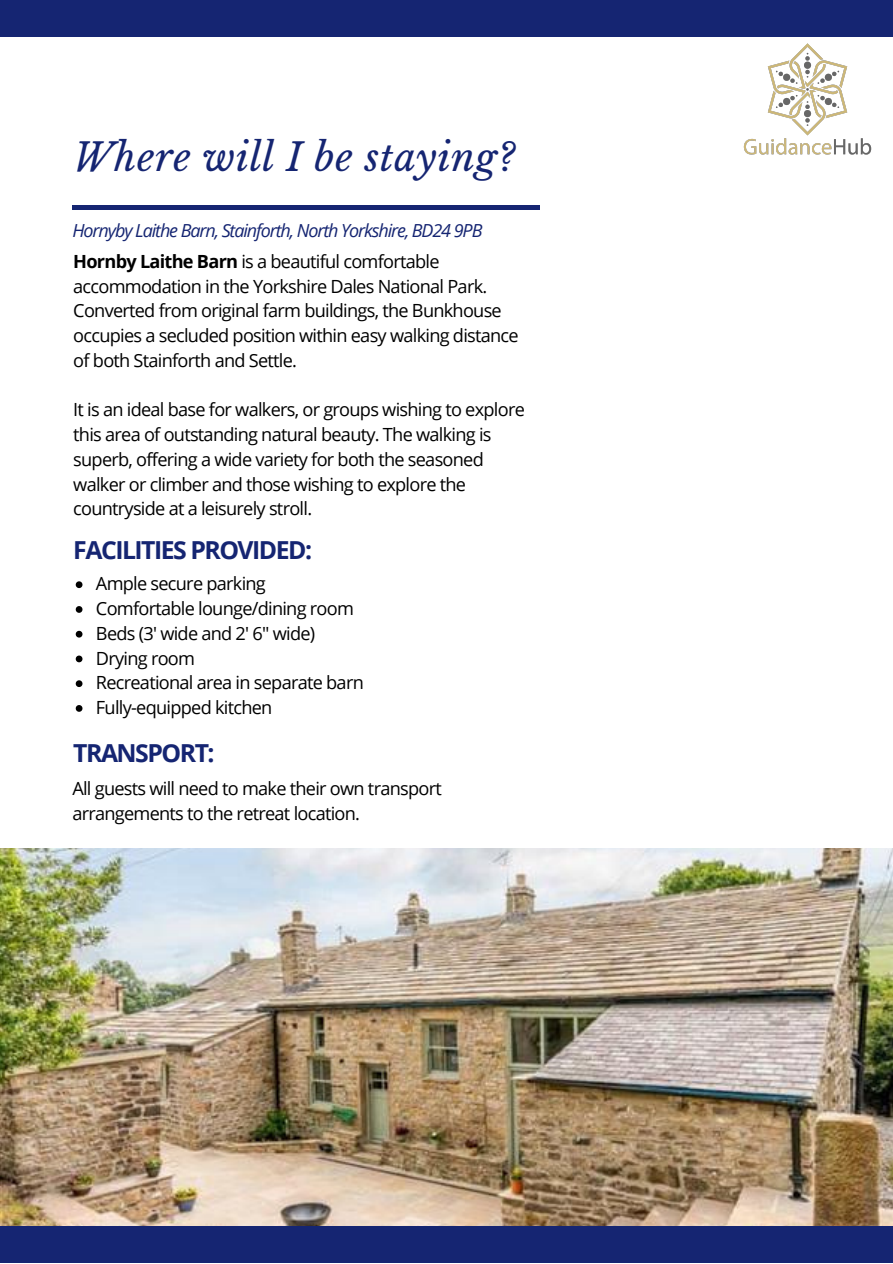
<style>
.page{position:relative;width:893px;height:1264px;background:#fff}
.page>*{position:absolute;margin:0;border:0;box-sizing:border-box;transform-origin:0 0}
.t1{font:italic 37.95px "Libre Baskerville";letter-spacing:.02em;color:#152572}
.t2{font:700 24.75px "Open Sans";letter-spacing:-.06em;color:#152572}
.t3{font:18.15px/24.8px "Open Sans";letter-spacing:-.04em;color:#000}
.t4{font:italic 18px "Open Sans";letter-spacing:-.06em;color:#152572}
.s1{font-weight:700}
</style>
<div class="page">
<div style="left:0;top:0;width:892px;height:36px;background:#152572"></div>
<div style="left:0;top:1224px;width:892px;height:38px;background:#152572"></div>
<div style="left:72px;top:205px;width:468px;height:5px;background:#152572"></div>
<img style="left:743px;top:43px;width:128px;height:112px">
<img style="left:0;top:848px;width:892px;height:377px">
<svg style="left:76px;top:581px;width:6px;height:7px"></svg>
<svg style="left:76px;top:606px;width:6px;height:7px"></svg>
<svg style="left:76px;top:631px;width:6px;height:6px"></svg>
<svg style="left:76px;top:655px;width:6px;height:7px"></svg>
<svg style="left:76px;top:680px;width:6px;height:7px"></svg>
<svg style="left:76px;top:705px;width:6px;height:6px"></svg>
<p class="t1" style="left:73px;top:134px;width:443px">Where will I be staying?</p>
<p class="t4" style="left:72px;top:217px;width:411px">Hornyby Laithe Barn, Stainforth, North Yorkshire, BD24 9PB</p>
<p class="t3" style="left:73px;top:248px;width:447px"><span class="s1">Hornby Laithe Barn</span> is a beautiful comfortable accommodation in the Yorkshire Dales National Park.<br>Converted from original farm buildings, the Bunkhouse occupies a secluded position within easy walking distance of both Stainforth and Settle.</p>
<p class="t3" style="left:73px;top:397px;width:453px">It is an ideal base for walkers, or groups wishing to explore this area of outstanding natural beauty. The walking is superb, offering a wide variety for both the seasoned walker or climber and those wishing to explore the countryside at a leisurely stroll.</p>
<p class="t2" style="left:73px;top:532px;width:240px">FACILITIES PROVIDED:</p>
<p class="t3" style="left:96px;top:571px;width:171px">Ample secure parking</p>
<p class="t3" style="left:96px;top:595px;width:259px">Comfortable lounge/dining room</p>
<p class="t3" style="left:96px;top:620px;width:221px">Beds (3' wide and 2' 6" wide)</p>
<p class="t3" style="left:96px;top:645px;width:101px">Drying room</p>
<p class="t3" style="left:96px;top:670px;width:269px">Recreational area in separate barn</p>
<p class="t3" style="left:96px;top:694px;width:178px">Fully-equipped kitchen</p>
<p class="t2" style="left:73px;top:735px;width:143px">TRANSPORT:</p>
<p class="t3" style="left:72px;top:775px;width:371px">All guests will need to make their own transport arrangements to the retreat location.</p>
</div>
